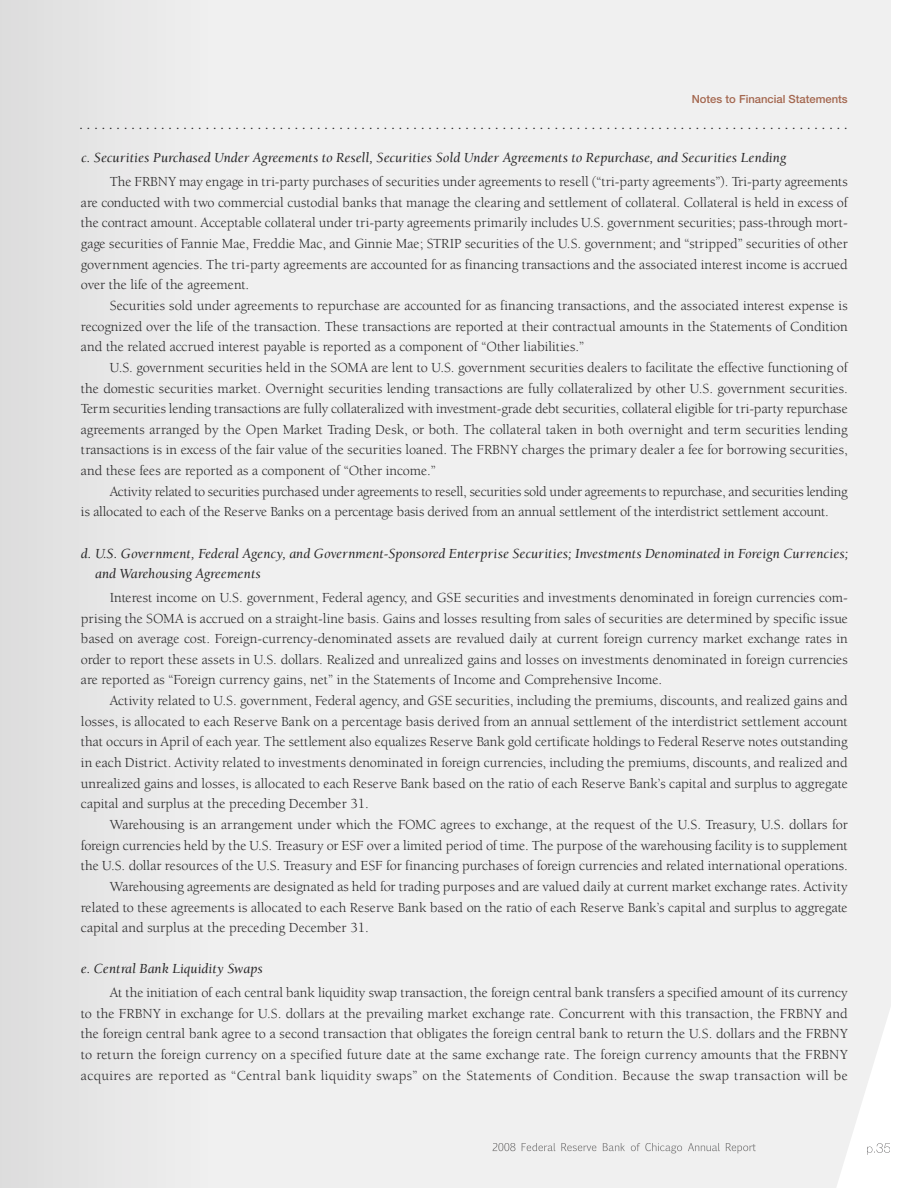
<style>
.page{position:relative;width:918px;height:1188px;background:#fff}
.page>*{position:absolute;margin:0;border:0;box-sizing:border-box;transform-origin:0 0}
.t1{font:14.25px/20.7px "Berkeley";color:#272627;text-align:justify}
.t2{font:italic 14.25px/20.7px "Berkeley";color:#272627}
.t3{font:14.25px/20.7px "Berkeley";letter-spacing:-.02em;color:#272627}
.t4{font:13.5px "Times";color:#272627}
.t5{font:500 11.25px "Helvetica Neue";color:#a4674f}
</style>
<div class="page">
<div style="left:216px;top:0;width:675px;height:1188px;background:#f0f0f0"></div>
<svg style="left:837px;top:1008px;width:54px;height:180px"></svg>
<svg style="left:493px;top:1143px;width:33px;height:8px"></svg>
<p class="t5" style="left:692px;top:95px;width:158px">Notes to Financial Statements</p>
<p class="t4" style="left:80px;top:120px;width:770px">........................................................................................................</p>
<p class="t2" style="left:81px;top:149px;width:707px">c. Securities Purchased Under Agreements to Resell, Securities Sold Under Agreements to Repurchase, and Securities Lending</p>
<p class="t1" style="left:81px;top:172px;width:768px;text-indent:29px">The FRBNY may engage in tri-party purchases of securities under agreements to resell (“tri-party agreements”). Tri-party agreements are conducted with two commercial custodial banks that manage the clearing and settlement of collateral. Collateral is held in excess of the contract amount. Acceptable collateral under tri-party agreements primarily includes U.S. government securities; pass-through mort&shy;gage securities of Fannie Mae, Freddie Mac, and Ginnie Mae; STRIP securities of the U.S. government; and “stripped” securities of other government agencies. The tri-party agreements are accounted for as financing transactions and the associated interest income is accrued over the life of the agreement.</p>
<p class="t1" style="left:81px;top:296px;width:768px;text-indent:29px">Securities sold under agreements to repurchase are accounted for as financing transactions, and the associated interest expense is recognized over the life of the transaction. These transactions are reported at their contractual amounts in the Statements of Condition and the related accrued interest payable is reported as a component of “Other liabilities.”</p>
<p class="t1" style="left:81px;top:358px;width:768px;text-indent:29px">U.S. government securities held in the SOMA are lent to U.S. government securities dealers to facilitate the effective functioning of the domestic securities market. Overnight securities lending transactions are fully collateralized by other U.S. government securities.<br>Term securities lending transactions are fully collateralized with investment-grade debt securities, collateral eligible for tri-party repurchase agreements arranged by the Open Market Trading Desk, or both. The collateral taken in both overnight and term securities lending transactions is in excess of the fair value of the securities loaned. The FRBNY charges the primary dealer a fee for borrowing securities, and these fees are reported as a component of “Other income.”</p>
<p class="t3" style="left:81px;top:482px;width:768px;text-indent:29px">Activity related to securities purchased under agreements to resell, securities sold under agreements to repurchase, and securities lending is allocated to each of the Reserve Banks on a percentage basis derived from an annual settlement of the interdistrict settlement account.</p>
<p class="t2" style="left:95px;top:544px;width:754px;text-indent:-14px">d. U.S. Government, Federal Agency, and Government-Sponsored Enterprise Securities; Investments Denominated in Foreign Currencies; and Warehousing Agreements</p>
<p class="t1" style="left:81px;top:588px;width:768px;text-indent:29px">Interest income on U.S. government, Federal agency, and GSE securities and investments denominated in foreign currencies com&shy;prising the SOMA is accrued on a straight-line basis. Gains and losses resulting from sales of securities are determined by specific issue based on average cost. Foreign-currency-denominated assets are revalued daily at current foreign currency market exchange rates in order to report these assets in U.S. dollars. Realized and unrealized gains and losses on investments denominated in foreign currencies are reported as “Foreign currency gains, net” in the Statements of Income and Comprehensive Income.</p>
<p class="t1" style="left:81px;top:691px;width:768px;text-indent:29px">Activity related to U.S. government, Federal agency, and GSE securities, including the premiums, discounts, and realized gains and losses, is allocated to each Reserve Bank on a percentage basis derived from an annual settlement of the interdistrict settlement account that occurs in April of each year. The settlement also equalizes Reserve Bank gold certificate holdings to Federal Reserve notes outstanding in each District. Activity related to investments denominated in foreign currencies, including the premiums, discounts, and realized and unrealized gains and losses, is allocated to each Reserve Bank based on the ratio of each Reserve Bank’s capital and surplus to aggregate capital and surplus at the preceding December 31.</p>
<p class="t1" style="left:110px;top:815px;width:739px">Warehousing is an arrangement under which the FOMC agrees to exchange, at the request of the U.S. Treasury, U.S. dollars for</p>
<p class="t1" style="left:81px;top:836px;width:768px">foreign currencies held by the U.S. Treasury or ESF over a limited period of time. The purpose of the warehousing facility is to supplement</p>
<p class="t1" style="left:81px;top:857px;width:768px">the U.S. dollar resources of the U.S. Treasury and ESF for financing purchases of foreign currencies and related international operations.</p>
<p class="t1" style="left:110px;top:877px;width:739px">Warehousing agreements are designated as held for trading purposes and are valued daily at current market exchange rates. Activity</p>
<p class="t1" style="left:81px;top:898px;width:768px">related to these agreements is allocated to each Reserve Bank based on the ratio of each Reserve Bank’s capital and surplus to aggregate</p>
<p class="t1" style="left:81px;top:919px;width:289px">capital and surplus at the preceding December 31.</p>
<p class="t2" style="left:81px;top:960px;width:183px">e. Central Bank Liquidity Swaps</p>
<p class="t1" style="left:81px;top:983px;width:768px;text-indent:29px">At the initiation of each central bank liquidity swap transaction, the foreign central bank transfers a specified amount of its currency to the FRBNY in exchange for U.S. dollars at the prevailing market exchange rate. Concurrent with this transaction, the FRBNY and the foreign central bank agree to a second transaction that obligates the foreign central bank to return the U.S. dollars and the FRBNY to return the foreign currency on a specified future date at the same exchange rate. The foreign currency amounts that the FRBNY acquires are reported as “Central bank liquidity swaps” on the Statements of Condition. Because the swap transaction will be</p>
</div>
